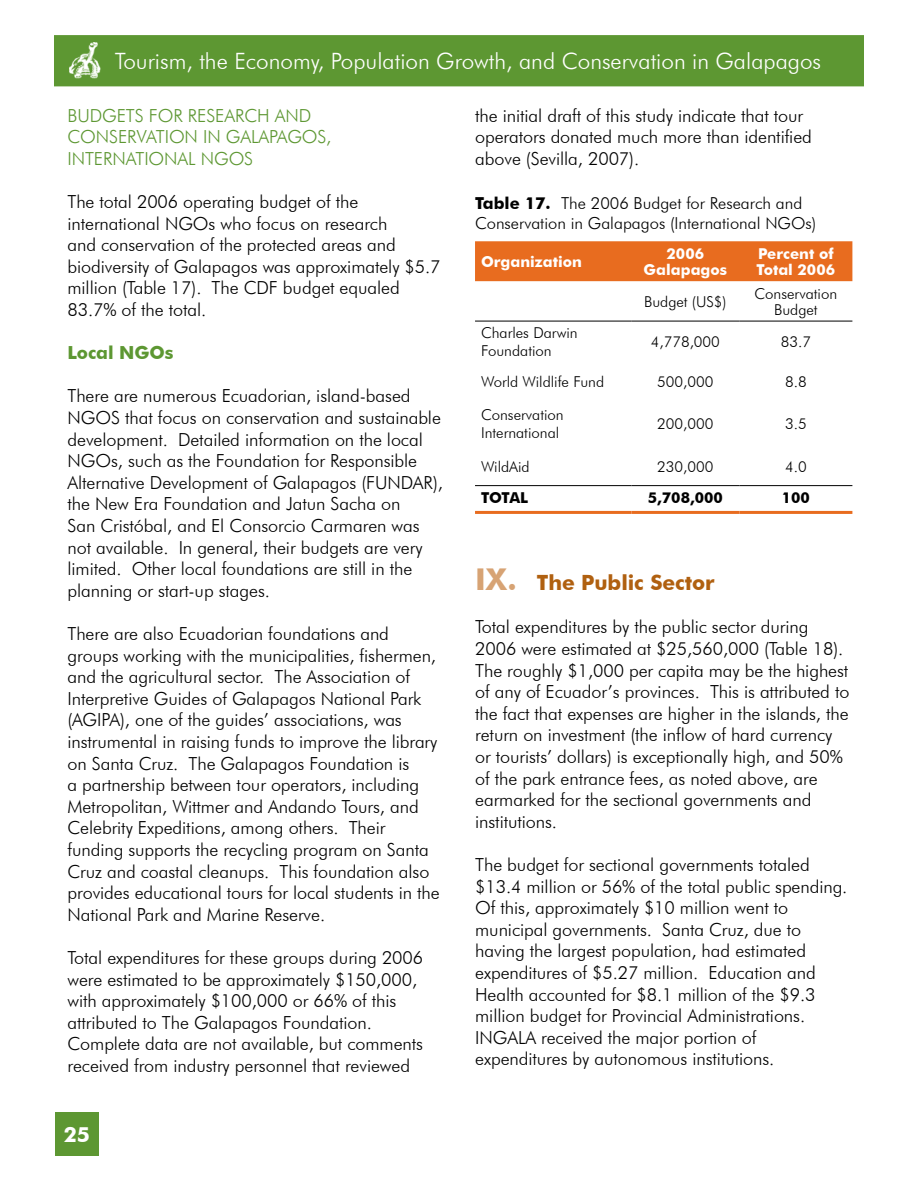
<style>
.page{position:relative;width:918px;height:1188px;background:#fff}
.page>*{position:absolute;margin:0;border:0;box-sizing:border-box;transform-origin:0 0}
.t1{font:300 22.5px "Futura BT";color:#fff}
.t2{font:700 21px "Futura BT";letter-spacing:-.005em;color:#b06010}
.t3{font:700 21px "Futura BT";color:#fff}
.t4{font:300 18px/21.6px "Futura BT";letter-spacing:-.005em;color:#000}
.t5{font:300 18px "Futura BT";letter-spacing:-.005em;color:#5d9732}
.t6{font:700 18px "Futura BT";letter-spacing:-.005em;color:#5d9732}
.t7{font:300 16.5px/19.8px "Futura BT";color:#000}
.t8{font:300 15px/18px "Futura BT";color:#000}
.t9{font:700 15px/16.5px "Futura BT";color:#fff;text-align:center}
.t10{font:700 15px "Futura BT";color:#000}
.s1{font-weight:700}
.s2{font-size:30px;color:#d7a374}
</style>
<div class="page">
<div style="left:55px;top:36px;width:808px;height:50px;background:#5d9732"></div>
<div style="left:54px;top:35px;width:810px;height:51px;border:2px solid #5d9732"></div>
<img style="left:69px;top:42px;width:32px;height:44px">
<div style="left:55px;top:1112px;width:44px;height:44px;background:#5d9732"></div>
<div style="left:475px;top:241px;width:377px;height:40px;background:#e86c1f"></div>
<hr style="left:475px;top:511px;width:156px;height:3px;background:#e86c1f">
<hr style="left:631px;top:511px;width:108px;height:3px;background:#e86c1f">
<hr style="left:739px;top:511px;width:113px;height:3px;background:#e86c1f">
<hr style="left:475px;top:485px;width:156px;height:1px;background:#000">
<hr style="left:631px;top:485px;width:108px;height:1px;background:#000">
<hr style="left:739px;top:485px;width:113px;height:1px;background:#000">
<hr style="left:475px;top:321px;width:156px;height:1px;background:#000">
<hr style="left:631px;top:321px;width:108px;height:1px;background:#000">
<hr style="left:739px;top:321px;width:113px;height:1px;background:#000">
<p class="t1" style="left:115px;top:48px;width:708px">Tourism, the Economy, Population Growth, and Conservation in Galapagos</p>
<p class="t5" style="left:68px;top:104px;width:22px">Budgets</p>
<p class="t5" style="left:149px;top:104px;width:12px">for</p>
<p class="t5" style="left:188px;top:104px;width:21px">Research</p>
<p class="t5" style="left:275px;top:104px;width:13px">and</p>
<p class="t5" style="left:68px;top:126px;width:25px">Conservation</p>
<p class="t5" style="left:203px;top:126px;width:49px">in Galapagos</p>
<p class="t5" style="left:326px;top:126px;width:7px">,</p>
<p class="t5" style="left:68px;top:148px;width:16px">International</p>
<p class="t5" style="left:201px;top:148px;width:52px">NGOs</p>
<p class="t4" style="left:68px;top:191px;width:375px">The total 2006 operating budget of the international NGOs who focus on research<br>and conservation of the protected areas and biodiversity of Galapagos was approximately $5.7 million (Table 17). The CDF budget equaled 83.7% of the total.</p>
<p class="t6" style="left:68px;top:342px;width:108px">Local NGOs</p>
<p class="t4" style="left:68px;top:385px;width:377px">There are numerous Ecuadorian, island-based NGOS that focus on conservation and sustainable development. Detailed information on the local NGOs, such as the Foundation for Responsible Alternative Development of Galapagos (FUNDAR), the New Era Foundation and Jatun Sacha on<br>San Cristóbal, and El Consorcio Carmaren was not available. In general, their budgets are very limited. Other local foundations are still in the planning or start-up stages.</p>
<p class="t4" style="left:68px;top:623px;width:374px">There are also Ecuadorian foundations and groups working with the municipalities, fishermen, and the agricultural sector. The Association of Interpretive Guides of Galapagos National Park (AGIPA), one of the guides’ associations, was instrumental in raising funds to improve the library on Santa Cruz. The Galapagos Foundation is<br>a partnership between tour operators, including Metropolitan, Wittmer and Andando Tours, and Celebrity Expeditions, among others. Their funding supports the recycling program on Santa Cruz and coastal cleanups. This foundation also provides educational tours for local students in the National Park and Marine Reserve.</p>
<p class="t4" style="left:68px;top:947px;width:357px">Total expenditures for these groups during 2006 were estimated to be approximately $150,000, with approximately $100,000 or 66% of this attributed to The Galapagos Foundation.<br>Complete data are not available, but comments received from industry personnel that reviewed</p>
<p class="t3" style="left:64px;top:1122px;width:28px">25</p>
<p class="t4" style="left:475px;top:104px;width:338px">the initial draft of this study indicate that tour operators donated much more than identified above (Sevilla, 2007).</p>
<p class="t7" style="left:475px;top:193px;width:343px"><span class="s1">Table 1 7.</span> The 2006 Budget for Research and<br>Conservation in Galapagos (International NGOs)</p>
<p class="t9" style="left:481px;top:253px;width:102px">Organization</p>
<p class="t9" style="left:644px;top:245px;width:85px">2006<br>Galapagos</p>
<p class="t9" style="left:757px;top:245px;width:80px;text-align:left">Percent of<br>Total 2006</p>
<p class="t8" style="left:644px;top:292px;width:84px">Budget (US$)</p>
<p class="t8" style="left:755px;top:285px;width:84px;line-height:16.5px;text-align:center">Conservation<br>Budget</p>
<p class="t8" style="left:481px;top:324px;width:98px">Charles Darwin<br>Foundation</p>
<p class="t8" style="left:651px;top:333px;width:71px">4,778,000</p>
<p class="t8" style="left:781px;top:333px;width:32px">83.7</p>
<p class="t8" style="left:481px;top:373px;width:125px">World Wildlife Fund</p>
<p class="t8" style="left:657px;top:373px;width:58px">500,000</p>
<p class="t8" style="left:785px;top:373px;width:23px">8.8</p>
<p class="t8" style="left:481px;top:406px;width:84px">Conservation<br>International</p>
<p class="t8" style="left:657px;top:415px;width:58px">200,000</p>
<p class="t8" style="left:785px;top:415px;width:23px">3.5</p>
<p class="t8" style="left:481px;top:458px;width:50px">WildAid</p>
<p class="t8" style="left:657px;top:458px;width:58px">230,000</p>
<p class="t8" style="left:785px;top:458px;width:23px">4.0</p>
<p class="t10" style="left:481px;top:489px;width:49px">TOTAL</p>
<p class="t10" style="left:648px;top:489px;width:76px">5,708,000</p>
<p class="t10" style="left:782px;top:489px;width:30px">100</p>
<p class="t2" style="left:475px;top:570px;width:241px"><span class="s2">IX.</span> The Public Sector</p>
<p class="t4" style="left:475px;top:616px;width:376px">Total expenditures by the public sector during 2006 were estimated at $25,560,000 (Table 18).<br>The roughly $1,000 per capita may be the highest of any of Ecuador’s provinces. This is attributed to the fact that expenses are higher in the islands, the return on investment (the inflow of hard currency or tourists’ dollars) is exceptionally high, and 50% of the park entrance fees, as noted above, are earmarked for the sectional governments and institutions.</p>
<p class="t4" style="left:475px;top:854px;width:374px">The budget for sectional governments totaled $13.4 million or 56% of the total public spending.<br>Of this, approximately $10 million went to municipal governments. Santa Cruz, due to having the largest population, had estimated expenditures of $5.27 million. Education and Health accounted for $8.1 million of the $9.3 million budget for Provincial Administrations.<br>INGALA received the major portion of expenditures by autonomous institutions.</p>
</div>
